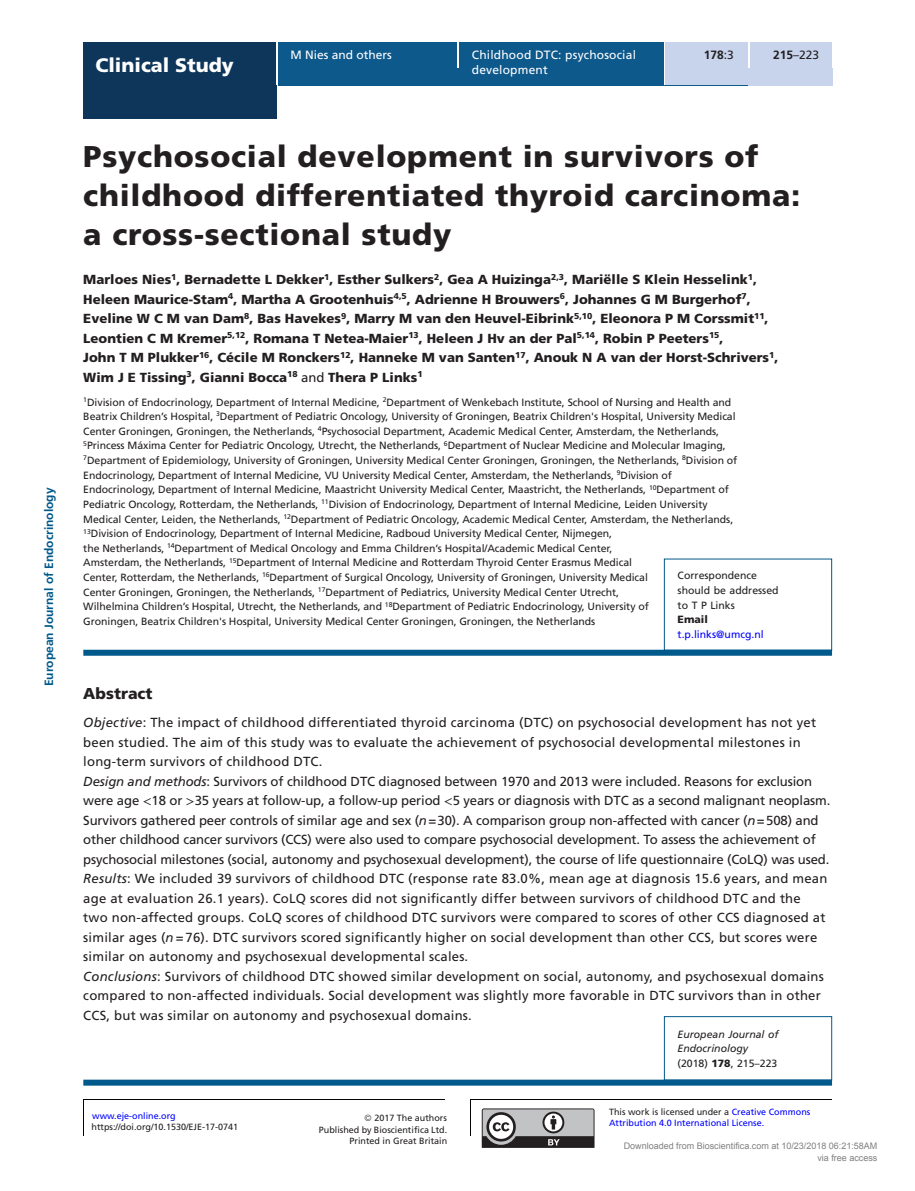
<style>
.page{position:relative;width:915px;height:1191px;background:#fff}
.page>*{position:absolute;margin:0;border:0;box-sizing:border-box;transform-origin:0 0}
.CT{font:900 30px/39px "Frutiger LT Std";letter-spacing:.025em;color:#231f20}
.AT{font:900 19.5px "Frutiger LT Std";color:#fff}
.ABS_H{font:900 15.75px "Frutiger LT Std";color:#231f20}
.ABS_TXT{font:13.2px/19.5px "Frutiger LT Std";letter-spacing:.015em;color:#231f20}
.ABS_TXT-2{font:13.2px/19.5px "Frutiger LT Std";letter-spacing:-.01em;color:#231f20}
.AU{font:900 13.2px/19.5px "Frutiger LT Std";color:#231f20}
.ABS_TXT_L{font:13.2px/19.5px "Frutiger LT Std";letter-spacing:.015em;color:#231f20}
.Article_Title{font:12px "Frutiger LT Std";letter-spacing:.015em;color:#fff}
.t1{font:700 12px "Frutiger LT Std";color:#00598b}
.Author_Name{font:12px "Frutiger LT Std";color:#fff}
.PagNum{font:12px "Frutiger LT Std";color:#231f20}
.t2{font:700 12px "Frutiger LT Std";color:#231f20}
.Address{font:10.5px/14.7px "Frutiger LT Std";letter-spacing:-.005em;color:#231f20}
.Corres{font:10.5px/14.7px "Frutiger LT Std";color:#231f20}
.Corres-2{font:italic 10.5px/14.7px "Frutiger LT Std";color:#231f20}
.DOI{font:9px "Frutiger LT Std";color:#231f20}
.TXT{font:9px/11.2px "Frutiger LT Std";color:#00f}
.t3{font:9px/12px "Arial";color:#808080;text-align:right}
.s1{font-weight:400}
.s2{font-weight:700}
.s3{font-weight:900}
.s4{color:#00f}
.s5{font-style:italic}
.s6{font-family:"STIX General"}
.s7{font-weight:300;font-stretch:condensed}
.s8{font-style:normal}
.s9{font-weight:900;font-style:normal}
.s10{color:#231f20}
</style>
<div class="page">
<div style="left:83px;top:43px;width:193px;height:76px;background:#0d365a"></div>
<div style="left:278px;top:51px;width:553px;height:34px;background:#0e598c"></div>
<div style="left:278px;top:43px;width:179px;height:8px;background:#0e598c"></div>
<div style="left:459px;top:43px;width:204px;height:42px;background:#0e598c"></div>
<hr style="left:663px;top:43px;width:2px;height:42px;background:#fff">
<div style="left:665px;top:43px;width:82px;height:42px;background:#c7d4ec"></div>
<div style="left:747px;top:68px;width:84px;height:17px;background:#c7d4ec"></div>
<div style="left:749px;top:43px;width:82px;height:25px;background:#c7d4ec"></div>
<hr style="left:747px;top:43px;width:2px;height:25px;background:#fff">
<hr style="left:457px;top:43px;width:2px;height:25px;background:#fff">
<hr style="left:83px;top:1099px;width:1px;height:36px;background:#040503">
<hr style="left:83px;top:1099px;width:361px;height:1px;background:#040503">
<div style="left:83px;top:650px;width:748px;height:6px;background:#00598b"></div>
<div style="left:83px;top:1079px;width:748px;height:6px;background:#00598b"></div>
<div style="left:663px;top:1016px;width:168px;height:64px;border:1px solid #00598b"></div>
<hr style="left:470px;top:1100px;width:1px;height:35px;background:#040503">
<hr style="left:470px;top:1099px;width:361px;height:1px;background:#040503">
<svg style="left:481px;top:1108px;width:113px;height:39px;background:#908f91"></svg>
<p class="t1" style="left:42px;top:686px;width:200px;rotate:-90deg">European Journal of Endocrinology</p>
<p class="AT" style="left:95px;top:54px;width:140px">Clinical Study</p>
<p class="Author_Name" style="left:290px;top:48px;width:103px">M Nies and others</p>
<p class="Article_Title" style="left:471px;top:48px;width:166px">Childhood DTC: psychosocial</p>
<p class="t2" style="left:703px;top:48px;width:32px">178<span class="s1">:3</span></p>
<p class="PagNum" style="left:772px;top:48px;width:48px"><span class="s2">215</span>–223</p>
<p class="Article_Title" style="left:471px;top:63px;width:77px">development</p>
<p class="CT" style="left:83px;top:137px;width:718px">Psychosocial development in survivors of childhood differentiated thyroid carcinoma: a cross-sectional study</p>
<p class="AU" style="left:83px;top:270px;width:696px">Marloes Nies<sup>1</sup>, Bernadette L Dekker<sup>1</sup>, Esther Sulkers<sup>2</sup>, Gea A Huizinga<sup>2,3</sup>, Mariëlle S Klein Hesselink<sup>1</sup>, Heleen Maurice-Stam<sup>4</sup>, Martha A Grootenhuis<sup>4,5</sup>, Adrienne H Brouwers<sup>6</sup>, Johannes G M Burgerhof<sup>7</sup>, Eveline W C M van Dam<sup>8</sup>, Bas Havekes<sup>9</sup>, Marry M van den Heuvel-Eibrink<sup>5,10</sup>, Eleonora P M Corssmit<sup>11</sup>, Leontien C M Kremer<sup>5,12</sup>, Romana T Netea-Maier<sup>13</sup>, Heleen J Hv an der Pal<sup>5,14</sup>, Robin P Peeters<sup>15</sup>,<br>John T M Plukker<sup>16</sup>, Cécile M Ronckers<sup>12</sup>, Hanneke M van Santen<sup>17</sup>, Anouk N A van der Horst-Schrivers<sup>1</sup>, Wim J E Tissing<sup>3</sup>, Gianni Bocca<sup>18</sup> <span class="s1">and</span> Thera P Links<sup>1</sup></p>
<p class="Address" style="left:83px;top:394px;width:655px"><sup>1</sup>Division of Endocrinology, Department of Internal Medicine, <sup>2</sup>Department of Wenkebach Institute, School of Nursing and Health and Beatrix Children’s Hospital, <sup>3</sup>Department of Pediatric Oncology, University of Groningen, Beatrix Children's Hospital, University Medical Center Groningen, Groningen, the Netherlands, <sup>4</sup>Psychosocial Department, Academic Medical Center, Amsterdam, the Netherlands, <sup>5</sup>Princess Máxima Center for Pediatric Oncology, Utrecht, the Netherlands, <sup>6</sup>Department of Nuclear Medicine and Molecular Imaging, <sup>7</sup>Department of Epidemiology, University of Groningen, University Medical Center Groningen, Groningen, the Netherlands, <sup>8</sup>Division of Endocrinology, Department of Internal Medicine, VU University Medical Center, Amsterdam, the Netherlands, <sup>9</sup>Division of Endocrinology, Department of Internal Medicine, Maastricht University Medical Center, Maastricht, the Netherlands, <sup>10</sup>Department of Pediatric Oncology, Rotterdam, the Netherlands, <sup>11</sup>Division of Endocrinology, Department of Internal Medicine, Leiden University Medical Center, Leiden, the Netherlands, <sup>12</sup>Department of Pediatric Oncology, Academic Medical Center, Amsterdam, the Netherlands, <sup>13</sup>Division of Endocrinology, Department of Internal Medicine, Radboud University Medical Center, Nijmegen,<br>the Netherlands, <sup>14</sup>Department of Medical Oncology and Emma Children’s Hospital/Academic Medical Center,<br>Amsterdam, the Netherlands, <sup>15</sup>Department of Internal Medicine and Rotterdam Thyroid Center Erasmus Medical<br>Center, Rotterdam, the Netherlands, <sup>16</sup>Department of Surgical Oncology, University of Groningen, University Medical<br>Center Groningen, Groningen, the Netherlands, <sup>17</sup>Department of Pediatrics, University Medical Center Utrecht,<br>Wilhelmina Children’s Hospital, Utrecht, the Netherlands, and <sup>18</sup>Department of Pediatric Endocrinology, University of<br>Groningen, Beatrix Children's Hospital, University Medical Center Groningen, Groningen, the Netherlands</p>
<p class="Corres" style="left:677px;top:568px;width:102px">Correspondence should be addressed to T P Links<br><span class="s3">Email </span><span class="s4">t.p.links@umcg.nl</span></p>
<p class="ABS_H" style="left:83px;top:683px;width:71px">Abstract</p>
<p class="ABS_TXT" style="left:83px;top:712px;width:734px"><span class="s5">Objective</span>: The impact of childhood differentiated thyroid carcinoma (DTC) on psychosocial development has not yet been studied. The aim of this study was to evaluate the achievement of psychosocial developmental milestones in long-term survivors of childhood DTC.</p>
<p class="ABS_TXT-2" style="left:83px;top:771px;width:748px"><span class="s5">Design and methods</span>: Survivors of childhood DTC diagnosed between 1970 and 2013 were included. Reasons for exclusion were age <span class="s6">&lt;</span>18 or <span class="s6">&gt;</span>35 years at follow-up, a follow-up period <span class="s6">&lt;</span>5 years or diagnosis with DTC as a second malignant neoplasm.<br>Survivors gathered peer controls of similar age and sex (<span class="s5">n</span>=30). A comparison group non-affected with cancer (<span class="s5">n</span>=508) and other childhood cancer survivors (CCS) were also used to compare psychosocial development. To assess the achievement of psychosocial milestones (social, autonomy and psychosexual development), the course of life questionnaire (CoLQ) was used.</p>
<p class="ABS_TXT" style="left:83px;top:868px;width:745px"><span class="s5">Results</span>: We included 39 survivors of childhood DTC (response rate 83.0%, mean age at diagnosis 15.6 years, and mean age at evaluation 26.1 years). CoLQ scores did not significantly differ between survivors of childhood DTC and the two non-affected groups. CoLQ scores of childhood DTC survivors were compared to scores of other CCS diagnosed at similar ages (<span class="s5">n</span> = 76). DTC survivors scored significantly higher on social development than other CCS, but scores were similar on autonomy and psychosexual developmental scales.</p>
<p class="ABS_TXT_L" style="left:83px;top:966px;width:741px"><span class="s5">Conclusions</span>: Survivors of childhood DTC showed similar development on social, autonomy, and psychosexual domains compared to non-affected individuals. Social development was slightly more favorable in DTC survivors than in other<br>CCS, but was similar on autonomy and psychosexual domains.</p>
<p class="TXT" style="left:92px;top:1110px;width:85px">www.eje-online.org</p>
<p class="DOI" style="left:91px;top:1122px;width:148px">https://doi.org/10.1530/EJE-17-0741</p>
<p class="DOI" style="left:364px;top:1112px;width:84px"><span class="s7">©</span> 2017 The authors</p>
<p class="DOI" style="left:319px;top:1124px;width:130px">Published by Bioscientifica Ltd.</p>
<p class="DOI" style="left:349px;top:1135px;width:99px">Printed in Great Britain</p>
<p class="Corres-2" style="left:677px;top:1026px;width:102px">European Journal of<br>Endocrinology <span class="s8">(2018)</span> <span class="s9">178</span><span class="s8">, 215–223</span></p>
<p class="TXT" style="left:609px;top:1106px;width:203px"><span class="s10">This work is licensed under a</span> Creative Commons<br>Attribution 4.0 International License.</p>
<p class="t3" style="left:623px;top:1140px;width:255px">Downloaded from Bioscientifica.com at 10/23/2018 06:21:58AM via free access</p>
</div>
